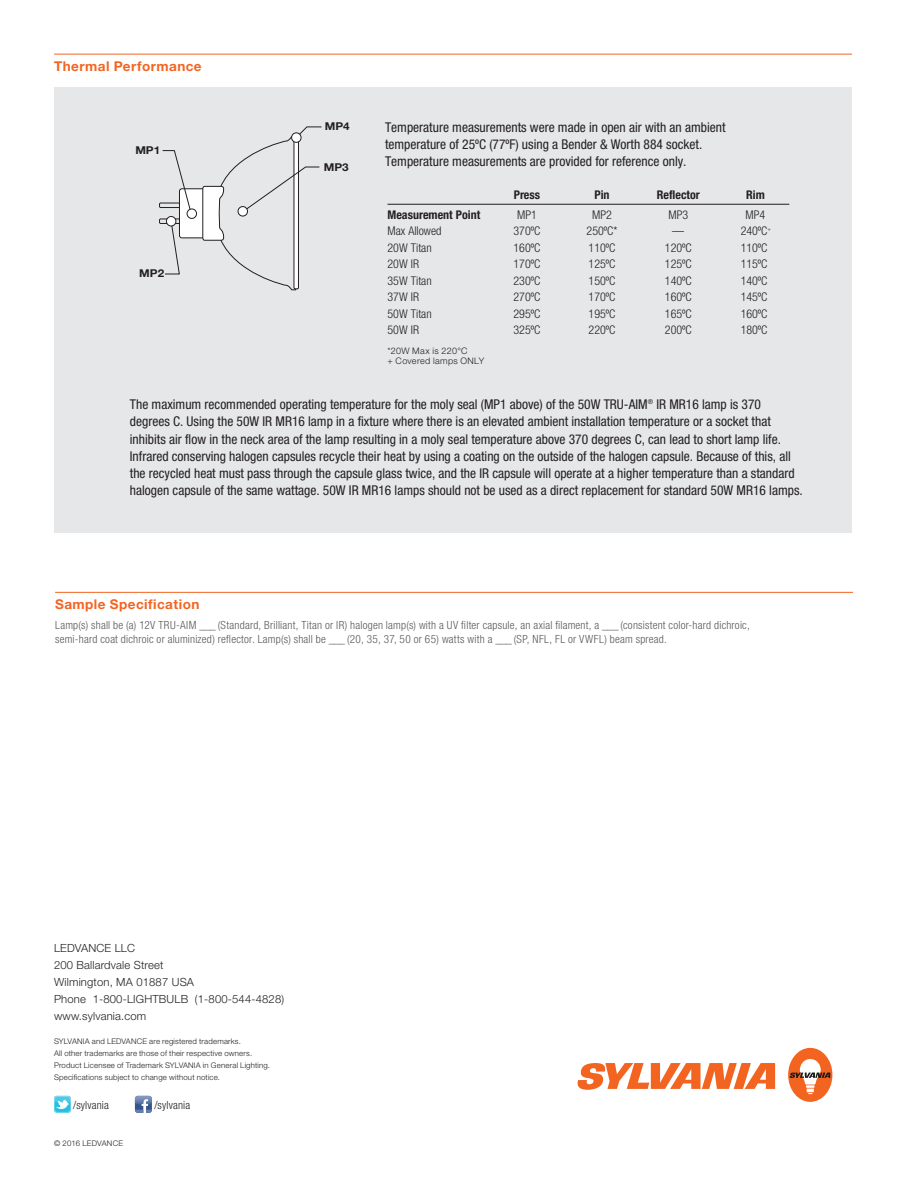
<style>
.page{position:relative;width:918px;height:1188px;background:#fff}
.page>*{position:absolute;margin:0;border:0;box-sizing:border-box;transform-origin:0 0}
.intro_1st_par{font:condensed 13.5px/17.2px "Helvetica Neue LT Pro";color:#231f20}
.Letter_Tablehead_9_o{font:700 13.5px "Helvetica Neue LT Pro";letter-spacing:.035em;color:#f36421}
.Chart_text{font:300 condensed 12px "Helvetica Neue LT Pro";color:#231f20}
.chart_bld_subhd{font:700 condensed 12px "Helvetica Neue LT Pro";color:#231f20}
.Chart_text-2{font:700 condensed 12px "Helvetica Neue LT Pro";color:#231f20}
.Warranty_copy{font:300 condensed 11.25px/13.5px "Helvetica Neue LT Pro";letter-spacing:.02em;color:#57585a}
.t1{font:300 11.25px/17px "Helvetica Neue LT Pro";letter-spacing:.015em;color:#231f20}
.t2{font:300 condensed 11.25px "Helvetica Neue LT Pro";letter-spacing:.015em;color:#231f20}
.t3{font:700 10.8px "Helvetica Neue";color:#231f20;scale:1.08 1}
.Letter_Footnote_5_2{font:300 9px/10.5px "Helvetica Neue LT Pro";letter-spacing:.035em;color:#231f20}
.t4{font:300 7.8px "Helvetica Neue LT Pro";letter-spacing:.025em;color:#231f20}
</style>
<div class="page">
<svg style="left:578px;top:1063px;width:197px;height:27px"></svg>
<div style="left:788px;top:1048px;width:44px;height:54px;background:#f36421;border-radius:50%"></div>
<svg style="left:789px;top:1059px;width:41px;height:35px"></svg>
<div style="left:54px;top:87px;width:798px;height:446px;background:#e6e7e9"></div>
<hr style="left:54px;top:54px;width:798px;height:1px;background:#f36421">
<hr style="left:55px;top:592px;width:798px;height:1px;background:#f36421">
<hr style="left:387px;top:204px;width:402px;height:1px;background:#231f20">
<div style="left:179px;top:189px;width:27px;height:49px;background:#fff;border-radius:2px"></div>
<div style="left:179px;top:188px;width:27px;height:50px;border:1px solid #231f20;border-radius:2px"></div>
<svg style="left:159px;top:150px;width:33px;height:125px"></svg>
<div style="left:187px;top:209px;width:10px;height:9px;background:#fff;border-radius:50%"></div>
<div style="left:187px;top:209px;width:10px;height:10px;border:1px solid #231f20;border-radius:50%"></div>
<svg style="left:202px;top:126px;width:120px;height:164px"></svg>
<div style="left:238px;top:207px;width:10px;height:9px;background:#fff;border-radius:50%"></div>
<div style="left:238px;top:206px;width:10px;height:10px;border:1px solid #231f20;border-radius:50%"></div>
<div style="left:292px;top:133px;width:9px;height:9px;background:#fff;border-radius:50%"></div>
<div style="left:291px;top:133px;width:10px;height:10px;border:1px solid #231f20;border-radius:50%"></div>
<svg style="left:54px;top:1096px;width:17px;height:17px"></svg>
<svg style="left:54px;top:1096px;width:17px;height:16px"></svg>
<svg style="left:135px;top:1096px;width:17px;height:17px"></svg>
<p class="Letter_Tablehead_9_o" style="left:54px;top:58px;width:149px">Thermal Performance</p>
<p class="t3" style="left:135px;top:143px;width:25px">MP1</p>
<p class="t3" style="left:139px;top:267px;width:25px">MP2</p>
<p class="t3" style="left:325px;top:120px;width:25px">MP4</p>
<p class="t3" style="left:324px;top:160px;width:25px">MP3</p>
<p class="intro_1st_par" style="left:385px;top:118px;width:342px">Temperature measurements were made in open air with an ambient temperature of 25ºC (77ºF) using a Bender &amp; Worth 884 socket.<br>Temperature measurements are provided for reference only.</p>
<p class="chart_bld_subhd" style="left:514px;top:188px;width:28px">Press</p>
<p class="chart_bld_subhd" style="left:595px;top:188px;width:17px">Pin</p>
<p class="chart_bld_subhd" style="left:657px;top:188px;width:45px">Reflector</p>
<p class="chart_bld_subhd" style="left:746px;top:188px;width:20px">Rim</p>
<p class="Chart_text-2" style="left:387px;top:207px;width:94px">Measurement Point</p>
<p class="Chart_text" style="left:517px;top:208px;width:21px">MP1</p>
<p class="Chart_text" style="left:592px;top:208px;width:21px">MP2</p>
<p class="Chart_text" style="left:668px;top:208px;width:21px">MP3</p>
<p class="Chart_text" style="left:746px;top:208px;width:21px">MP4</p>
<p class="Chart_text" style="left:387px;top:224px;width:56px">Max Allowed</p>
<p class="Chart_text" style="left:514px;top:224px;width:28px">370ºC</p>
<p class="Chart_text" style="left:587px;top:224px;width:32px">250ºC*</p>
<p class="Chart_text" style="left:672px;top:224px;width:13px">—</p>
<p class="Chart_text" style="left:741px;top:224px;width:32px">240ºC<sup>+</sup></p>
<p class="Chart_text" style="left:387px;top:241px;width:46px">20W Titan</p>
<p class="Chart_text" style="left:514px;top:241px;width:28px">160ºC</p>
<p class="Chart_text" style="left:589px;top:241px;width:28px">110ºC</p>
<p class="Chart_text" style="left:665px;top:241px;width:28px">120ºC</p>
<p class="Chart_text" style="left:741px;top:241px;width:28px">110ºC</p>
<p class="Chart_text" style="left:387px;top:257px;width:33px">20W IR</p>
<p class="Chart_text" style="left:514px;top:257px;width:28px">170ºC</p>
<p class="Chart_text" style="left:589px;top:257px;width:28px">125ºC</p>
<p class="Chart_text" style="left:665px;top:257px;width:28px">125ºC</p>
<p class="Chart_text" style="left:741px;top:257px;width:28px">115ºC</p>
<p class="Chart_text" style="left:387px;top:274px;width:46px">35W Titan</p>
<p class="Chart_text" style="left:514px;top:274px;width:28px">230ºC</p>
<p class="Chart_text" style="left:589px;top:274px;width:28px">150ºC</p>
<p class="Chart_text" style="left:665px;top:274px;width:28px">140ºC</p>
<p class="Chart_text" style="left:741px;top:274px;width:28px">140ºC</p>
<p class="Chart_text" style="left:387px;top:290px;width:33px">37W IR</p>
<p class="Chart_text" style="left:514px;top:290px;width:28px">270ºC</p>
<p class="Chart_text" style="left:589px;top:290px;width:28px">170ºC</p>
<p class="Chart_text" style="left:665px;top:290px;width:28px">160ºC</p>
<p class="Chart_text" style="left:741px;top:290px;width:28px">145ºC</p>
<p class="Chart_text" style="left:387px;top:307px;width:46px">50W Titan</p>
<p class="Chart_text" style="left:514px;top:307px;width:28px">295ºC</p>
<p class="Chart_text" style="left:589px;top:307px;width:28px">195ºC</p>
<p class="Chart_text" style="left:665px;top:307px;width:28px">165ºC</p>
<p class="Chart_text" style="left:741px;top:307px;width:28px">160ºC</p>
<p class="Chart_text" style="left:387px;top:323px;width:33px">50W IR</p>
<p class="Chart_text" style="left:514px;top:323px;width:28px">325ºC</p>
<p class="Chart_text" style="left:589px;top:323px;width:28px">220ºC</p>
<p class="Chart_text" style="left:665px;top:323px;width:28px">200ºC</p>
<p class="Chart_text" style="left:741px;top:323px;width:28px">180ºC</p>
<p class="Letter_Footnote_5_2" style="left:387px;top:345px;width:98px">*20W Max is 220°C<br>+ Covered lamps ONLY</p>
<p class="intro_1st_par" style="left:130px;top:396px;width:674px">The maximum recommended operating temperature for the moly seal (MP1 above) of the 50W TRU-AIM<sup>®</sup> IR MR16 lamp is 370 degrees C. Using the 50W IR MR16 lamp in a fixture where there is an elevated ambient installation temperature or a socket that inhibits air flow in the neck area of the lamp resulting in a moly seal temperature above 370 degrees C, can lead to short lamp life.<br>Infrared conserving halogen capsules recycle their heat by using a coating on the outside of the halogen capsule. Because of this, all the recycled heat must pass through the capsule glass twice, and the IR capsule will operate at a higher temperature than a standard halogen capsule of the same wattage. 50W IR MR16 lamps should not be used as a direct replacement for standard 50W MR16 lamps.</p>
<p class="Letter_Tablehead_9_o" style="left:55px;top:596px;width:146px">Sample Specification</p>
<p class="Warranty_copy" style="left:55px;top:618px;width:696px">Lamp(s) shall be (a) 12V TRU-AIM ___ (Standard, Brilliant, Titan or IR) halogen lamp(s) with a UV filter capsule, an axial filament, a ___ (consistent color-hard dichroic, semi-hard coat dichroic or aluminized) reflector. Lamp(s) shall be ___ (20, 35, 37, 50 or 65) watts with a ___ (SP, NFL, FL or VWFL) beam spread.</p>
<p class="t1" style="left:54px;top:939px;width:111px">LEDVANCE LLC<br>200 Ballardvale Street</p>
<p class="t1" style="left:54px;top:973px;width:142px">Wilmington, MA 01887 USA</p>
<p class="t1" style="left:54px;top:990px;width:232px">Phone 1-800-LIGHTBULB (1-800-544-4828)</p>
<p class="t1" style="left:54px;top:1007px;width:94px">www.sylvania.com</p>
<p class="t4" style="left:54px;top:1037px;width:188px">SYLVANIA and LEDVANCE are registered trademarks.</p>
<p class="t4" style="left:54px;top:1049px;width:200px">All other trademarks are those of their respective owners.</p>
<p class="t4" style="left:54px;top:1061px;width:218px">Product Licensee of Trademark SYLVANIA in General Lighting.</p>
<p class="t4" style="left:54px;top:1072px;width:168px">Specifications subject to change without notice.</p>
<p class="t2" style="left:73px;top:1098px;width:37px">/sylvania</p>
<p class="t2" style="left:154px;top:1098px;width:37px">/sylvania</p>
<p class="t4" style="left:54px;top:1139px;width:71px">© 2016 LEDVANCE</p>
</div>
